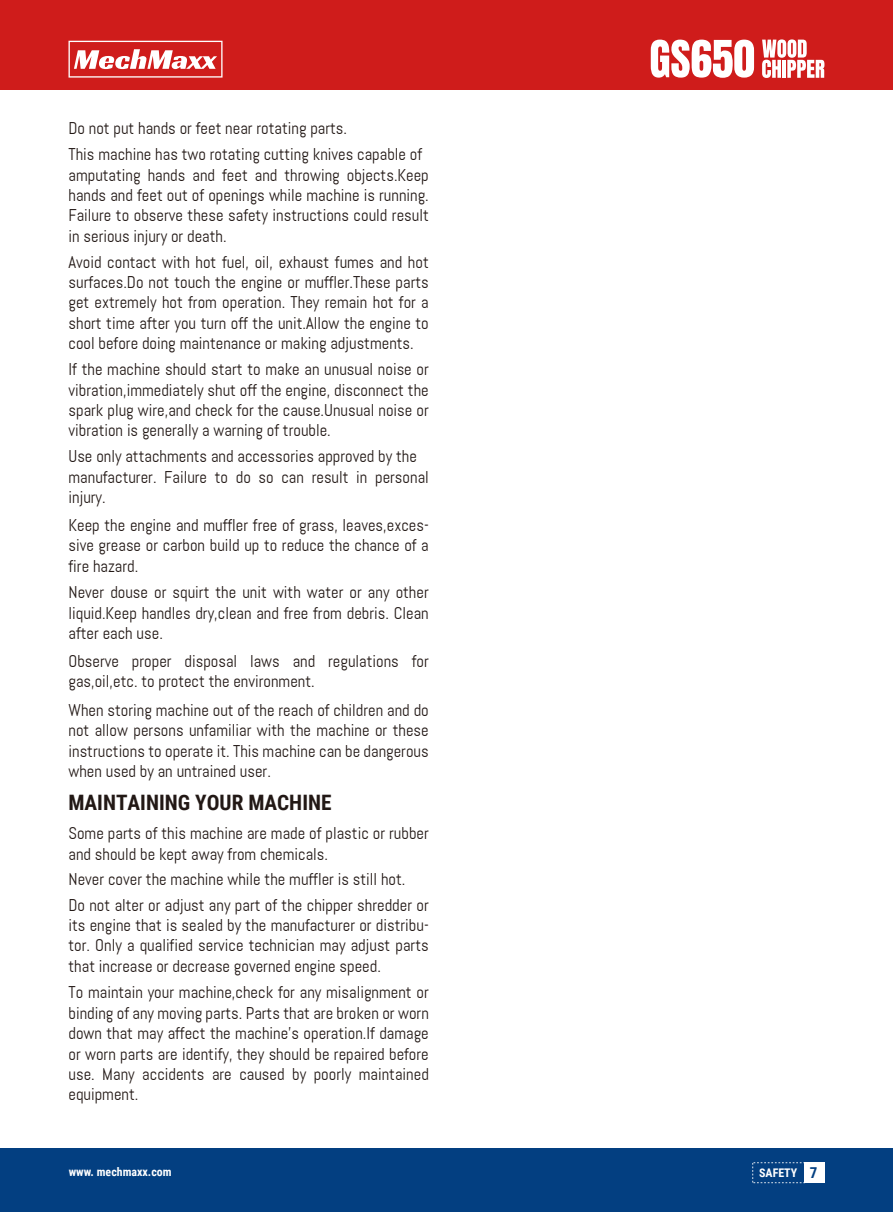
<style>
.page{position:relative;width:893px;height:1212px;background:#fff}
.page>*{position:absolute;margin:0;border:0;box-sizing:border-box;transform-origin:0 0}
.t1{font:700 21.3px "Roboto Condensed";color:#221815}
.t2{font:16.95px/20.4px "Abel";color:#221815;text-align:justify}
.t3{font:700 11.85px "Roboto Condensed";color:#fff}
.s1{font-size:15px;color:#033f81}
</style>
<div class="page">
<div style="left:0;top:1148px;width:893px;height:64px;background:#033f81"></div>
<div style="left:804px;top:1162px;width:20px;height:21px;background:#fff"></div>
<svg style="left:752px;top:1162px;width:52px;height:21px"></svg>
<div style="left:0;top:0;width:893px;height:89px;background:#cf1c1b"></div>
<svg style="left:69px;top:41px;width:154px;height:37px"></svg>
<svg style="left:651px;top:40px;width:103px;height:38px"></svg>
<svg style="left:762px;top:39px;width:62px;height:39px"></svg>
<p class="t2" style="left:69px;top:118px;width:280px">Do not put hands or feet near rotating parts.</p>
<p class="t2" style="left:69px;top:144px;width:362px;text-align:left">This machine has two rotating cutting knives capable of amputating hands and feet and throwing objects.Keep hands and feet out of openings while machine is running.<br>Failure to observe these safety instructions could result in serious injury or death.</p>
<p class="t2" style="left:69px;top:252px;width:362px">Avoid contact with hot fuel, oil, exhaust fumes and hot surfaces.Do not touch the engine or muffler.These parts get extremely hot from operation. They remain hot for a short time after you turn off the unit.Allow the engine to cool before doing maintenance or making adjustments.</p>
<p class="t2" style="left:69px;top:359px;width:362px">If the machine should start to make an unusual noise or vibration,immediately shut off the engine, disconnect the spark plug wire,and check for the cause.Unusual noise or vibration is generally a warning of trouble.</p>
<p class="t2" style="left:69px;top:446px;width:362px;text-align:left">Use only attachments and accessories approved by the manufacturer. Failure to do so can result in personal injury.</p>
<p class="t2" style="left:69px;top:515px;width:362px">Keep the engine and muffler free of grass, leaves,exces&shy;sive grease or carbon build up to reduce the chance of a fire hazard.</p>
<p class="t2" style="left:69px;top:582px;width:362px">Never douse or squirt the unit with water or any other liquid.Keep handles dry,clean and free from debris. Clean after each use.</p>
<p class="t2" style="left:69px;top:651px;width:362px">Observe proper disposal laws and regulations for gas,oil,etc. to protect the environment.</p>
<p class="t2" style="left:69px;top:700px;width:362px">When storing machine out of the reach of children and do not allow persons unfamiliar with the machine or these instructions to operate it. This machine can be dangerous when used by an untrained user.</p>
<p class="t1" style="left:69px;top:788px;width:265px">MAINTAINING YOUR MACHINE</p>
<p class="t2" style="left:69px;top:823px;width:362px">Some parts of this machine are made of plastic or rubber and should be kept away from chemicals.</p>
<p class="t2" style="left:69px;top:894px;width:362px">Do not alter or adjust any part of the chipper shredder or its engine that is sealed by the manufacturer or distribu&shy;tor. Only a qualified service technician may adjust parts that increase or decrease governed engine speed.</p>
<p class="t2" style="left:69px;top:982px;width:362px">To maintain your machine,check for any misalignment or binding of any moving parts. Parts that are broken or worn down that may affect the machine's operation.If damage or worn parts are identify, they should be repaired before use. Many accidents are caused by poorly maintained equipment.</p>
<p class="t2" style="left:69px;top:869px;width:338px">Never cover the machine while the muffler is still hot.</p>
<p class="t3" style="left:69px;top:1163px;width:104px">www. mechmaxx.com</p>
<p class="t3" style="left:759px;top:1164px;width:60px">SAFETY <span class="s1">7</span></p>
</div>
